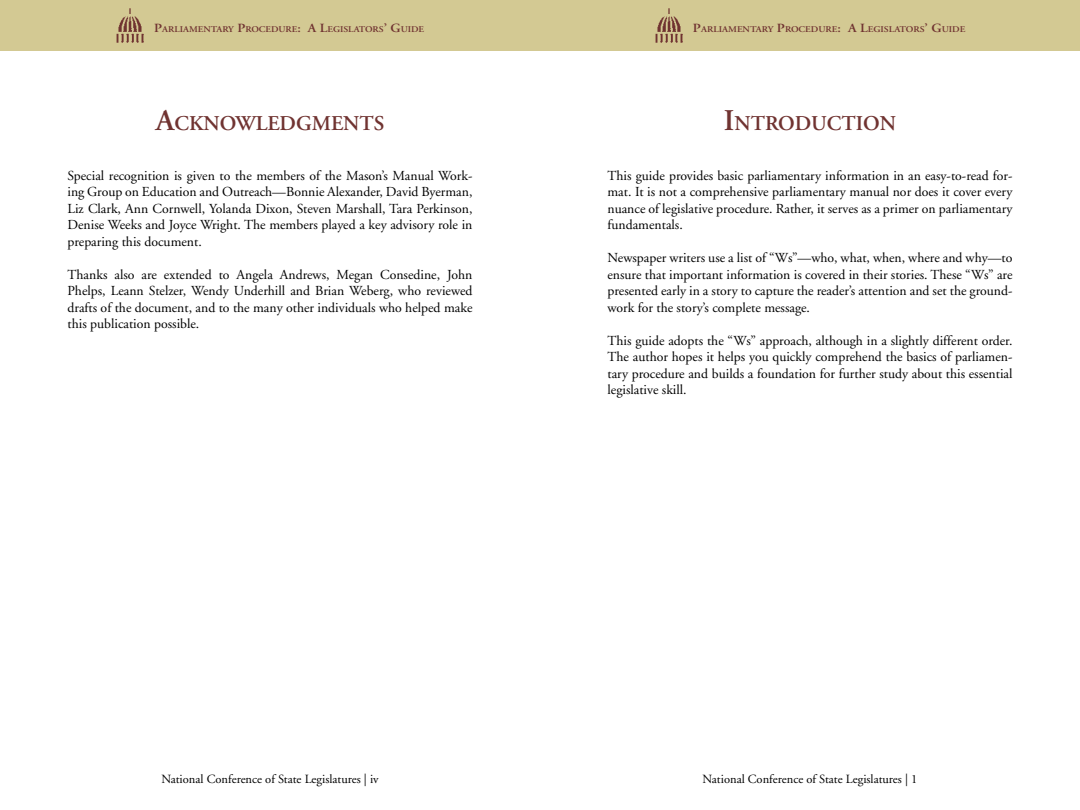
<style>
.page{position:relative;width:1080px;height:810px;background:#fff}
.page>*{position:absolute;margin:0;border:0;box-sizing:border-box;transform-origin:0 0}
.t1{font:600 21px "Adobe Garamond";color:#703331}
.t2{font:13.75px/16.5px "Adobe Garamond";color:#000;text-align:justify}
.t3{font:12.5px "Adobe Garamond";color:#000}
.t4{font:600 8.75px "Adobe Garamond";color:#703331;scale:1.09 1}
.t5{font:600 8.75px "Adobe Garamond";color:#703331;scale:1.1 1}
.s1{font-size:12.5px}
.s2{font-size:30px}
</style>
<div class="page">
<div style="left:540px;top:0;width:540px;height:50px;background:#d3c993"></div>
<div style="left:0;top:0;width:540px;height:50px;background:#d3c993"></div>
<img style="left:655px;top:9px;width:28px;height:33px">
<img style="left:116px;top:9px;width:28px;height:33px">
<p class="t4" style="left:154px;top:25px;width:249px"><span class="s1">P</span>ARLIAMENTARY <span class="s1">P</span>ROCEDURE<span class="s1">: A L</span>EGISLATORS<span class="s1">’ G</span>UIDE</p>
<p class="t5" style="left:693px;top:25px;width:249px"><span class="s1">P</span>ARLIAMENTARY <span class="s1">P</span>ROCEDURE<span class="s1">: A L</span>EGISLATORS<span class="s1">’ G</span>UIDE</p>
<h1 class="t1" style="left:156px;top:112px;width:230px"><span class="s2">A</span>CKNOWLEDGMENTS</h1>
<p class="t2" style="left:68px;top:167px;width:407px">Special recognition is given to the members of the Mason’s Manual Work‑ ing Group on Education and Outreach—Bonnie Alexander, David Byerman, Liz Clark, Ann Cornwell, Yolanda Dixon, Steven Marshall, Tara Perkinson, Denise Weeks and Joyce Wright. The members played a key advisory role in preparing this document.</p>
<p class="t2" style="left:68px;top:266px;width:407px">Thanks also are extended to Angela Andrews, Megan Consedine, John Phelps, Leann Stelzer, Wendy Underhill and Brian Weberg, who reviewed drafts of the document, and to the many other individuals who helped make this publication possible.</p>
<h1 class="t1" style="left:724px;top:112px;width:174px"><span class="s2">I</span>NTRODUCTION</h1>
<p class="t2" style="left:608px;top:167px;width:407px">This guide provides basic parliamentary information in an easy-to-read for‑ mat. It is not a comprehensive parliamentary manual nor does it cover every nuance of legislative procedure. Rather, it serves as a primer on parliamentary fundamentals.</p>
<p class="t2" style="left:608px;top:250px;width:407px">Newspaper writers use a list of “Ws”—who, what, when, where and why—to ensure that important information is covered in their stories. These “Ws” are presented early in a story to capture the reader’s attention and set the ground‑ work for the story’s complete message.</p>
<p class="t2" style="left:608px;top:332px;width:407px">This guide adopts the “Ws” approach, although in a slightly different order.<br>The author hopes it helps you quickly comprehend the basics of parliamen‑ tary procedure and builds a foundation for further study about this essential legislative skill.</p>
<p class="t3" style="left:161px;top:773px;width:219px">National Conference of State Legislatures | iv</p>
<p class="t3" style="left:703px;top:773px;width:216px">National Conference of State Legislatures | 1</p>
</div>
